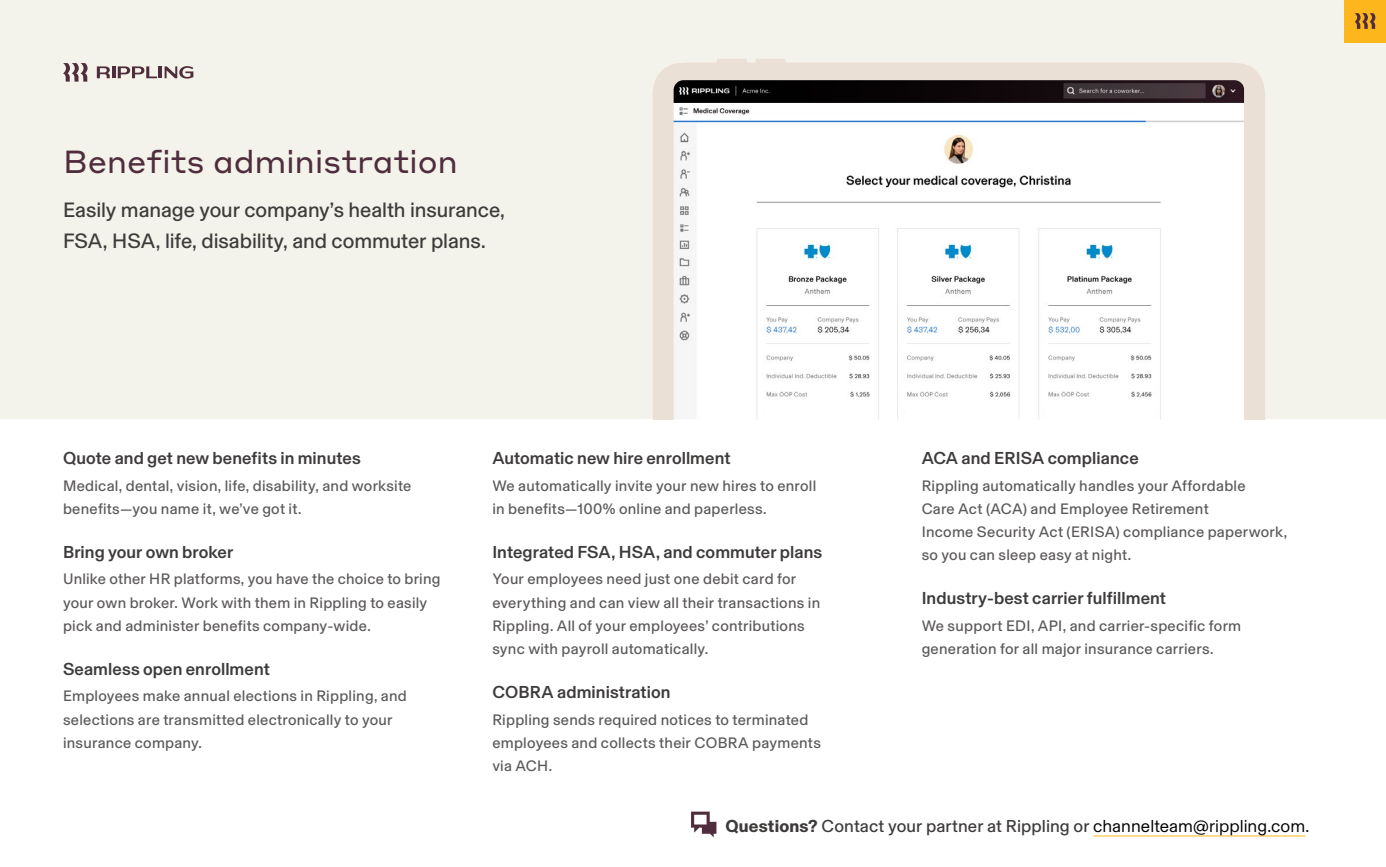
<style>
.page{position:relative;width:1386px;height:867px;background:#fff}
.page>*{position:absolute;margin:0;border:0;box-sizing:border-box;transform-origin:0 0}
.t1{font:31.5px "Styrene A";letter-spacing:-.005em;color:#502d3c}
.t2{font:21px/31.5px "Basel Grotesk";letter-spacing:-.005em;color:#3e3b3b}
.t3{font:500 17.5px "Basel Grotesk";letter-spacing:.005em;color:#3e3b3b}
.t4{font:17.5px "Basel Grotesk";letter-spacing:.005em;color:#3e3b3b}
.t5{font:15.4px/23.1px "Basel Grotesk";letter-spacing:.015em;color:#5c5959}
.s1{font-weight:700}
.s2{color:#000}
</style>
<div class="page">
<div style="left:0;top:0;width:1386px;height:419px;background:#f4f3eb"></div>
<div style="left:1344px;top:0;width:42px;height:42px;background:#fdb71c"></div>
<svg style="left:1355px;top:13px;width:20px;height:16px"></svg>
<svg style="left:653px;top:59px;width:612px;height:360px;background:#eae9e8"></svg>
<svg style="left:63px;top:63px;width:25px;height:19px"></svg>
<svg style="left:97px;top:66px;width:96px;height:13px"></svg>
<hr style="left:1093px;top:835px;width:212px;height:1px;background:#fdb71c">
<svg style="left:691px;top:811px;width:25px;height:26px"></svg>
<h1 class="t1" style="left:63px;top:135px;width:397px">Benefits administration</h1>
<h2 class="t2" style="left:63px;top:192px;width:443px">Easily manage your company’s health insurance,<br>FSA, HSA, life, disability, and commuter plans.</h2>
<p class="t3" style="left:63px;top:446px;width:299px">Quote and get new benefits in minutes</p>
<p class="t5" style="left:63px;top:473px;width:350px">Medical, dental, vision, life, disability, and worksite benefits—you name it, we’ve got it.</p>
<p class="t3" style="left:63px;top:539px;width:172px">Bring your own broker</p>
<p class="t5" style="left:63px;top:566px;width:379px">Unlike other HR platforms, you have the choice to bring your own broker. Work with them in Rippling to easily pick and administer benefits company-wide.</p>
<p class="t3" style="left:63px;top:656px;width:208px">Seamless open enrollment</p>
<p class="t5" style="left:63px;top:683px;width:345px">Employees make annual elections in Rippling, and selections are transmitted electronically to your insurance company.</p>
<p class="t3" style="left:492px;top:446px;width:240px">Automatic new hire enrollment</p>
<p class="t5" style="left:492px;top:473px;width:325px">We automatically invite your new hires to enroll in benefits—100% online and paperless.</p>
<p class="t3" style="left:492px;top:539px;width:332px">Integrated FSA, HSA, and commuter plans</p>
<p class="t5" style="left:492px;top:566px;width:329px">Your employees need just one debit card for everything and can view all their transactions in Rippling. All of your employees’ contributions sync with payroll automatically.</p>
<p class="t3" style="left:492px;top:679px;width:180px">COBRA administration</p>
<p class="t5" style="left:492px;top:706px;width:330px">Rippling sends required notices to terminated employees and collects their COBRA payments via ACH.</p>
<p class="t3" style="left:922px;top:446px;width:219px">ACA and ERISA compliance</p>
<p class="t5" style="left:922px;top:473px;width:367px">Rippling automatically handles your Affordable<br>Care Act (ACA) and Employee Retirement<br>Income Security Act (ERISA) compliance paperwork, so you can sleep easy at night.</p>
<p class="t3" style="left:922px;top:586px;width:246px">Industry-best carrier fulfillment</p>
<p class="t5" style="left:922px;top:613px;width:321px">We support EDI, API, and carrier-specific form generation for all major insurance carriers.</p>
<p class="t4" style="left:725px;top:814px;width:585px"><span class="s1">Questions?</span> Contact your partner at Rippling or <span class="s2">channelteam@rippling.com.</span></p>
</div>
